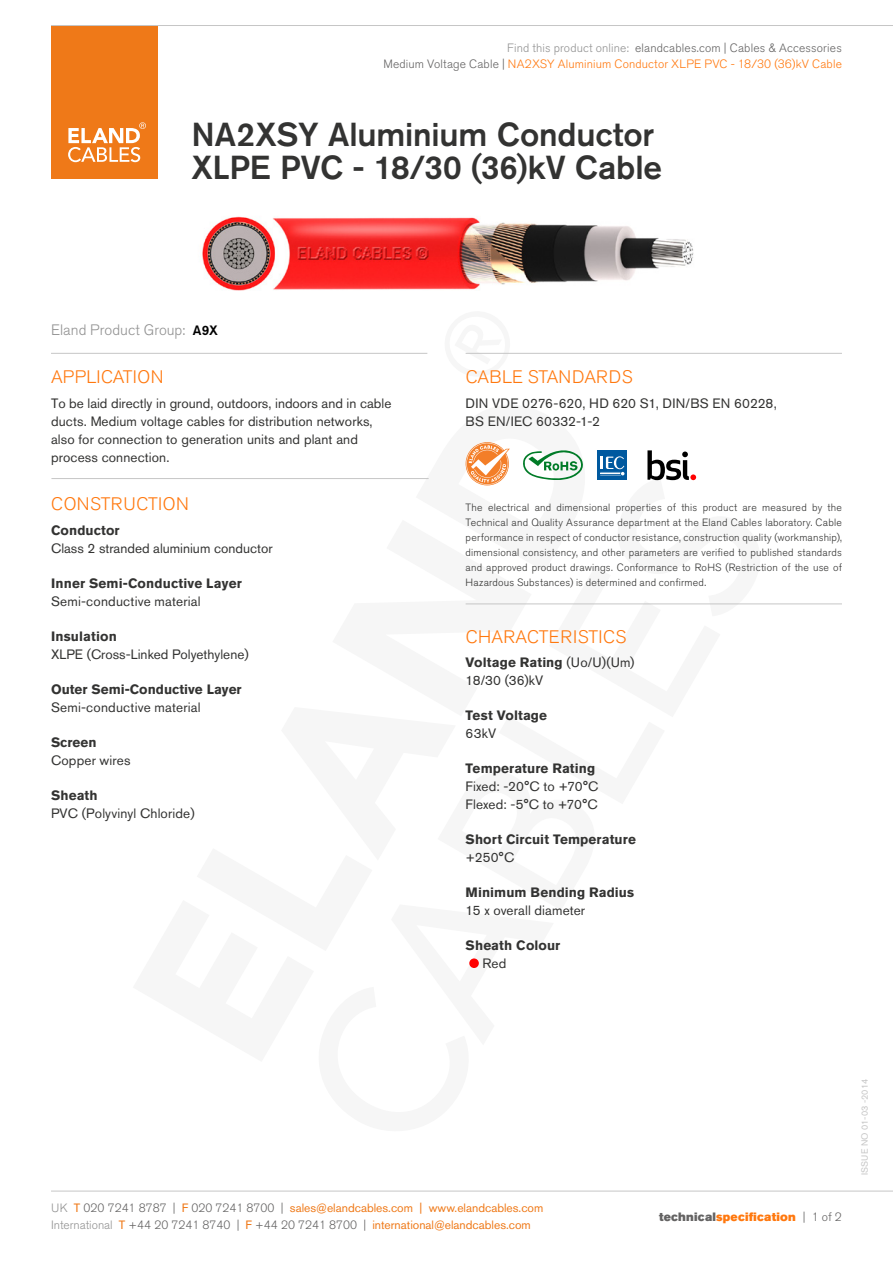
<style>
.page{position:relative;width:893px;height:1263px;background:#fff}
.page>*{position:absolute;margin:0;border:0;box-sizing:border-box;transform-origin:0 0}
.t1{font:500 33px/33px "Akzidenz Grotesk BE";letter-spacing:-.005em;color:#333332}
.t2{font:300 18px "Akzidenz Grotesk BE";letter-spacing:.01em;color:#ff780e}
.t3{font:300 18px "Akzidenz Grotesk BE";letter-spacing:.03em;color:#ff780e}
.t4{font:300 15px "Akzidenz Grotesk BE";color:#929292}
.t5{font:13.5px/18px "Akzidenz Grotesk BE";letter-spacing:.01em;color:#333332}
.t6{font:700 13.5px "Akzidenz Grotesk BE";letter-spacing:.005em;color:#333332}
.t7{font:500 13.5px "Akzidenz Grotesk BE";color:#000}
.t8{font:12px/17.5px "Akzidenz Grotesk BE";color:#ef7918}
.t9{font:300 12px/16.4px "Akzidenz Grotesk BE";letter-spacing:.015em;color:#646363;text-align:right}
.t10{font:12px "Akzidenz Grotesk BE Super";letter-spacing:.015em;color:#ff780e}
.t11{font:300 10.5px/15px "Akzidenz Grotesk BE";letter-spacing:.02em;color:#333332;text-align:justify}
.t12{font:9px "Akzidenz Grotesk BE";letter-spacing:.01em;color:#c6c6c6}
.s1{color:#929292}
.s2{color:#ff780e}
.s3{font-weight:700}
.s4{font-weight:300;color:#929292}
.s5{font-weight:300;color:#646363}
.s6{color:#646363}
.s7{font-family:"Akzidenz Grotesk BE";font-weight:300;color:#646363}
</style>
<div class="page">
<div style="left:51px;top:26px;width:106px;height:153px;background:#ef7918"></div>
<svg style="left:68px;top:122px;width:78px;height:40px"></svg>
<hr style="left:51px;top:25px;width:842px;height:1px;background:#c6c6c6">
<hr style="left:51px;top:1191px;width:842px;height:1px;background:#c6c6c6">
<div style="left:469px;top:958px;width:10px;height:10px;background:#f00;border-radius:50%"></div>
<hr style="left:51px;top:353px;width:376px;height:1px;background:#c6c6c6">
<hr style="left:466px;top:353px;width:376px;height:1px;background:#c6c6c6">
<hr style="left:51px;top:478px;width:378px;height:1px;background:#c6c6c6">
<hr style="left:466px;top:603px;width:376px;height:1px;background:#c6c6c6">
<svg style="left:523px;top:450px;width:60px;height:31px"></svg>
<div style="left:597px;top:450px;width:30px;height:30px;background:#00599f"></div>
<svg style="left:600px;top:456px;width:25px;height:20px"></svg>
<img style="left:202px;top:216px;width:492px;height:75px">
<svg style="left:647px;top:450px;width:49px;height:30px"></svg>
<svg style="left:465px;top:442px;width:45px;height:43px"></svg>
<p class="t9" style="left:383px;top:40px;width:460px"><span class="s1">Find this product online:</span> elandcables.com | Cables &amp; Accessories<br>Medium Voltage Cable | <span class="s2">NA2XSY Aluminium Conductor XLPE PVC - 18/30 (36)kV Cable</span></p>
<h1 class="t1" style="left:191px;top:118px;width:472px">NA2XSY Aluminium Conductor<br>XLPE PVC - 18/30 (36)kV Cable</h1>
<p class="t4" style="left:51px;top:322px;width:136px">Eland Product Group:</p>
<p class="t7" style="left:193px;top:322px;width:27px">A9X</p>
<h2 class="t2" style="left:51px;top:367px;width:114px">APPLICATION</h2>
<p class="t5" style="left:51px;top:394px;width:342px">To be laid directly in ground, outdoors, indoors and in cable ducts. Medium voltage cables for distribution networks, also for connection to generation units and plant and process connection.</p>
<h2 class="t3" style="left:51px;top:494px;width:139px">CONSTRUCTION</h2>
<p class="t6" style="left:51px;top:522px;width:70px">Conductor</p>
<p class="t5" style="left:51px;top:539px;width:223px">Class 2 stranded aluminium conductor</p>
<p class="t6" style="left:51px;top:575px;width:192px">Inner Semi-Conductive Layer</p>
<p class="t5" style="left:51px;top:592px;width:151px">Semi-conductive material</p>
<p class="t6" style="left:51px;top:628px;width:68px">Insulation</p>
<p class="t5" style="left:51px;top:645px;width:199px">XLPE (Cross-Linked Polyethylene)</p>
<p class="t6" style="left:51px;top:681px;width:192px">Outer Semi-Conductive Layer</p>
<p class="t5" style="left:51px;top:698px;width:151px">Semi-conductive material</p>
<p class="t6" style="left:51px;top:734px;width:47px">Screen</p>
<p class="t5" style="left:51px;top:751px;width:81px">Copper wires</p>
<p class="t6" style="left:51px;top:787px;width:48px">Sheath</p>
<p class="t5" style="left:51px;top:804px;width:145px">PVC (Polyvinyl Chloride)</p>
<h2 class="t2" style="left:466px;top:367px;width:168px">CABLE STANDARDS</h2>
<p class="t5" style="left:466px;top:394px;width:313px">DIN VDE 0276-620, HD 620 S1, DIN/BS EN 60228,<br>BS EN/IEC 60332-1-2</p>
<p class="t11" style="left:466px;top:500px;width:378px">The electrical and dimensional properties of this product are measured by the Technical and Quality Assurance department at the Eland Cables laboratory. Cable performance in respect of conductor resistance, construction quality (workmanship), dimensional consistency, and other parameters are verified to published standards and approved product drawings. Conformance to RoHS (Restriction of the use of Hazardous Substances) is determined and confirmed.</p>
<h2 class="t2" style="left:466px;top:626px;width:162px">CHARACTERISTICS</h2>
<p class="t5" style="left:466px;top:653px;width:170px"><span class="s3">Voltage Rating</span> (Uo/U)(Um)<br>18/30 (36)kV</p>
<p class="t6" style="left:466px;top:707px;width:83px">Test Voltage</p>
<p class="t5" style="left:466px;top:724px;width:32px">63kV</p>
<p class="t6" style="left:466px;top:760px;width:131px">Temperature Rating</p>
<p class="t5" style="left:466px;top:777px;width:134px">Fixed: -20°C to +70°C<br>Flexed: -5°C to +70°C</p>
<p class="t6" style="left:466px;top:831px;width:172px">Short Circuit Temperature</p>
<p class="t5" style="left:466px;top:848px;width:50px">+250°C</p>
<p class="t6" style="left:466px;top:884px;width:170px">Minimum Bending Radius</p>
<p class="t5" style="left:466px;top:901px;width:121px">15 x overall diameter</p>
<p class="t6" style="left:466px;top:937px;width:96px">Sheath Colour</p>
<p class="t5" style="left:482px;top:954px;width:25px">Red</p>
<p class="t8" style="left:51px;top:1199px;width:494px"><span class="s4">UK</span> T <span class="s5">020 7241 8787 |</span> F <span class="s5">020 7241 8700 |</span> sales@elandcables.com | www.elandcables.com<br><span class="s4">International</span> T <span class="s5">+44 20 7241 8740 |</span> F <span class="s5">+44 20 7241 8700 |</span> international@elandcables.com</p>
<p class="t10" style="left:659px;top:1209px;width:184px"><span class="s6">technical</span>specification <span class="s7">| 1 of 2</span></p>
<p class="t12" style="left:859px;top:1175px;width:98px;rotate:-90deg">ISSUE NO 01-03 -2014</p>
</div>
